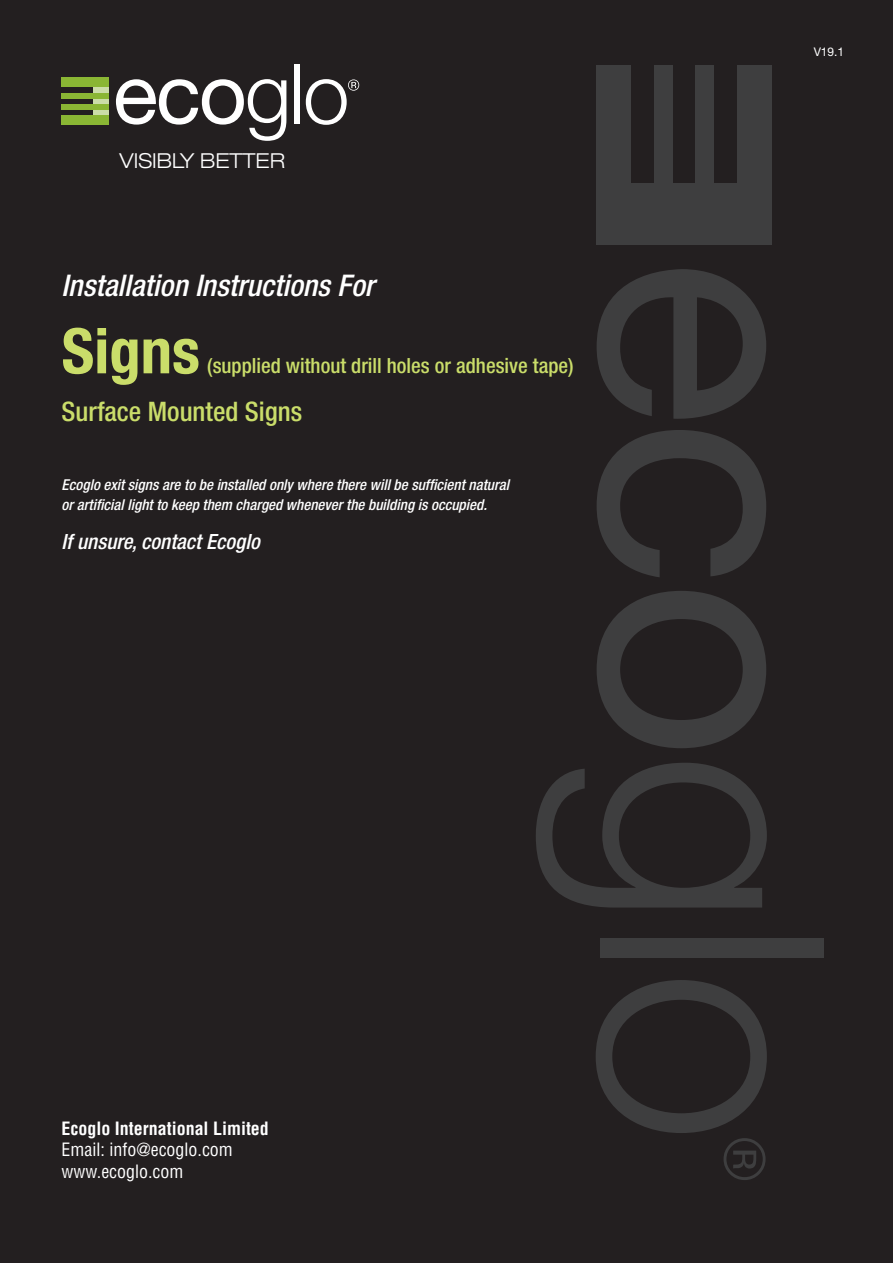
<style>
.page{position:relative;width:893px;height:1263px;background:#231f20}
.page>*{position:absolute;margin:0;border:0;box-sizing:border-box;transform-origin:0 0}
.t1{font:700 condensed 62.7px "Helvetica Neue";color:#cadd6a}
.t2{font:italic 500 condensed 29.85px "Helvetica Neue";color:#fff}
.t3{font:500 condensed 26.85px "Helvetica Neue";color:#cadd6a}
.t4{font:italic 500 condensed 21px "Helvetica Neue";color:#fff}
.t5{font:500 condensed 20.85px "Helvetica Neue";color:#cadd6a}
.t6{font:300 expanded 20.7px "Helvetica Neue";color:#fff}
.t7{font:condensed 18px "Helvetica";color:#fff}
.t8{font:700 condensed 18px "Helvetica";color:#fff}
.t9{font:italic 500 condensed 15px/19.5px "Helvetica Neue";color:#fff}
.t10{font:12px "Helvetica Neue";color:#fff}
</style>
<div class="page">
<div style="left:62px;top:78px;width:47px;height:9px;background:#8ab634"></div>
<div style="left:93px;top:87px;width:16px;height:6px;background:#cbdda7"></div>
<div style="left:93px;top:98px;width:16px;height:6px;background:#cbdda7"></div>
<div style="left:93px;top:109px;width:16px;height:6px;background:#cbdda7"></div>
<div style="left:62px;top:115px;width:47px;height:10px;background:#8ab634"></div>
<div style="left:62px;top:104px;width:47px;height:5px;background:#8ab634"></div>
<div style="left:62px;top:93px;width:47px;height:5px;background:#8ab634"></div>
<svg style="left:116px;top:79px;width:170px;height:62px"></svg>
<div style="left:295px;top:64px;width:5px;height:60px;background:#fff"></div>
<svg style="left:306px;top:79px;width:53px;height:46px"></svg>
<div style="left:737px;top:66px;width:34px;height:176px;background:#3e3e3f"></div>
<div style="left:596px;top:183px;width:175px;height:61px;background:#3e3e3f"></div>
<div style="left:597px;top:66px;width:34px;height:176px;background:#3e3e3f"></div>
<div style="left:654px;top:66px;width:18px;height:176px;background:#3e3e3f"></div>
<div style="left:695px;top:66px;width:19px;height:176px;background:#3e3e3f"></div>
<svg style="left:597px;top:269px;width:169px;height:150px"></svg>
<svg style="left:597px;top:430px;width:169px;height:147px"></svg>
<svg style="left:597px;top:591px;width:169px;height:157px"></svg>
<svg style="left:536px;top:763px;width:231px;height:144px"></svg>
<div style="left:600px;top:938px;width:224px;height:20px;background:#3e3e3f"></div>
<svg style="left:596px;top:980px;width:171px;height:200px"></svg>
<h3 class="t6" style="left:120px;top:148px;width:167px">VISIBLY BETTER</h3>
<p class="t2" style="left:62px;top:267px;width:314px">Installation Instructions For</p>
<p class="t1" style="left:62px;top:313px;width:140px">Signs</p>
<p class="t5" style="left:207px;top:353px;width:368px">(supplied without drill holes or adhesive tape)</p>
<p class="t3" style="left:62px;top:396px;width:242px">Surface Mounted Signs</p>
<p class="t9" style="left:62px;top:475px;width:449px">Ecoglo exit signs are to be installed only where there will be sufficient natural or artificial light to keep them charged whenever the building is occupied.</p>
<p class="t4" style="left:62px;top:529px;width:200px">If unsure, contact Ecoglo</p>
<p class="t8" style="left:62px;top:1117px;width:209px">Ecoglo International Limited</p>
<p class="t7" style="left:62px;top:1138px;width:173px">Email: info@ecoglo.com</p>
<p class="t7" style="left:62px;top:1160px;width:123px">www.ecoglo.com</p>
<p class="t10" style="left:814px;top:45px;width:32px">V19.1</p>
</div>
